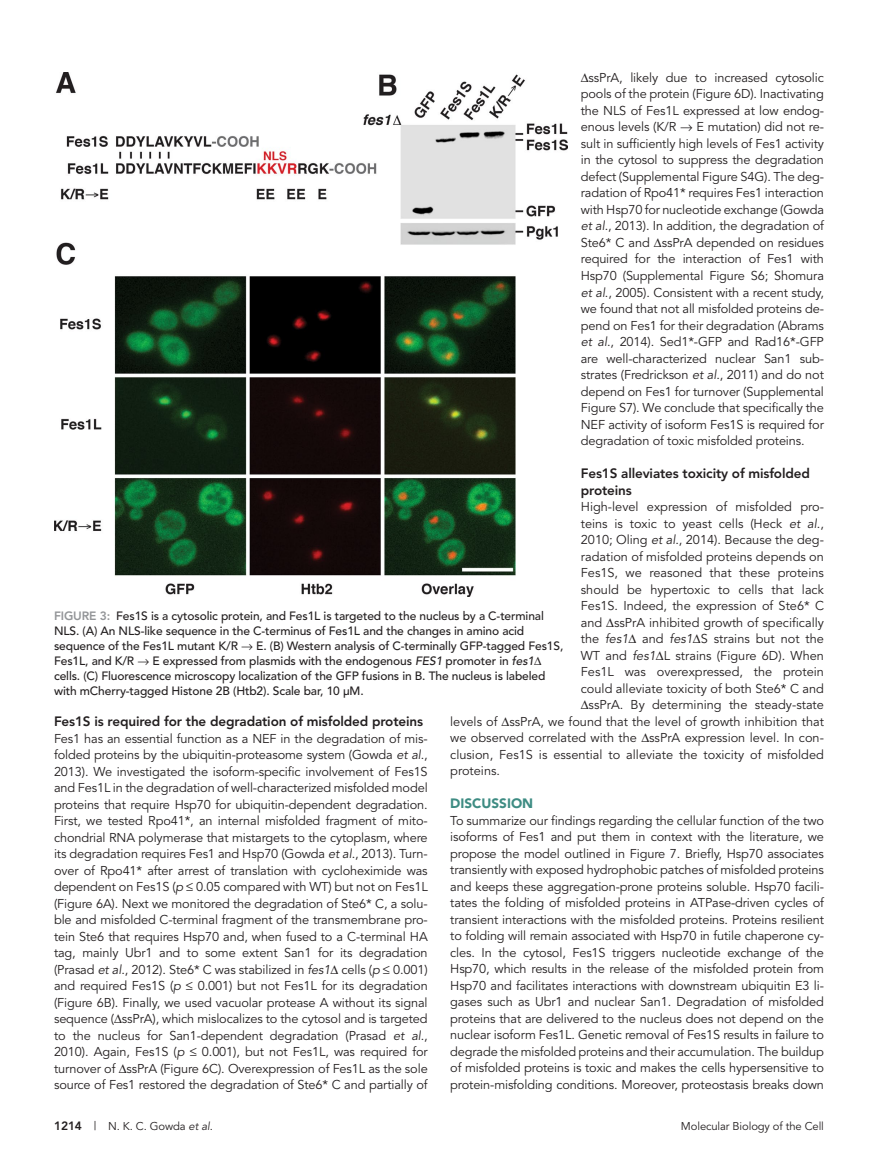
<style>
.page{position:relative;width:878px;height:1175px;background:#fff}
.page>*{position:absolute;margin:0;border:0;box-sizing:border-box;transform-origin:0 0}
.t1{font:800 13.5px/16.5px "Avenir";letter-spacing:-.01em;color:#231f20}
.t2{font:900 13.5px "Avenir";color:#3e8c83}
.ParaFL{font:12.75px/16.5px "Avenir";color:#231f20;text-align:justify}
.FigCaption{font:500 12px/15px "Avenir";letter-spacing:-.01em;color:#231f20}
.t3{font:11.25px "Avenir";letter-spacing:-.01em;color:#231f20}
.s1{font-style:italic}
.s2{font-weight:800;color:#939598}
.s3{font-weight:800;font-size:12px}
.s4{font-size:12px}
</style>
<div class="page">
<img style="left:54px;top:72px;width:513px;height:524px">
<p class="ParaFL" style="left:580px;top:70px;width:245px;text-indent:8px">ssPrA, likely due to increased cytosolic pools of the protein (Figure 6D). Inactivating the NLS of Fes1L expressed at low endog&shy;enous levels (K/R → E mutation) did not re&shy;sult in sufficiently high levels of Fes1 activity in the cytosol to suppress the degradation defect (Supplemental Figure S4G). The deg&shy;radation of Rpo41* requires Fes1 interaction with Hsp70 for nucleotide exchange (Gowda <span class="s1">et al</span>., 2013). In addition, the degradation of Ste6* C and ssPrA depended on residues required for the interaction of Fes1 with Hsp70 (Supplemental Figure S6; Shomura <span class="s1">et al</span>., 2005). Consistent with a recent study, we found that not all misfolded proteins de&shy;pend on Fes1 for their degradation (Abrams <span class="s1">et al</span>., 2014). Sed1*-GFP and Rad16*-GFP are well-characterized nuclear San1 sub&shy;strates (Fredrickson <span class="s1">et al</span>., 2011) and do not depend on Fes1 for turnover (Supplemental Figure S7). We conclude that specifically the NEF activity of isoform Fes1S is required for degradation of toxic misfolded proteins.</p>
<h2 class="t1" style="left:580px;top:465px;width:231px">Fes1S alleviates toxicity of misfolded proteins</h2>
<p class="ParaFL" style="left:580px;top:499px;width:245px">High-level expression of misfolded pro-</p>
<p class="ParaFL" style="left:580px;top:515px;width:244px">teins is toxic to yeast cells (Heck <span class="s1">et al</span>.,</p>
<p class="ParaFL" style="left:580px;top:532px;width:245px">2010; Oling <span class="s1">et al</span>., 2014). Because the deg-</p>
<p class="ParaFL" style="left:580px;top:548px;width:245px">radation of misfolded proteins depends on</p>
<p class="ParaFL" style="left:580px;top:565px;width:245px">Fes1S, we reasoned that these proteins</p>
<p class="ParaFL" style="left:580px;top:581px;width:244px">should be hypertoxic to cells that lack</p>
<p class="ParaFL" style="left:580px;top:598px;width:245px">Fes1S. Indeed, the expression of Ste6* C</p>
<p class="ParaFL" style="left:580px;top:614px;width:245px">and ssPrA inhibited growth of specifically</p>
<p class="ParaFL" style="left:580px;top:631px;width:245px">the <span class="s1">fes1</span> and <span class="s1">fes1</span> S strains but not the</p>
<p class="ParaFL" style="left:580px;top:647px;width:245px">WT and <span class="s1">fes1</span> L strains (Figure 6D). When</p>
<p class="ParaFL" style="left:580px;top:664px;width:245px">Fes1L was overexpressed, the protein</p>
<p class="ParaFL" style="left:580px;top:680px;width:245px">could alleviate toxicity of both Ste6* C and</p>
<p class="ParaFL" style="left:588px;top:697px;width:237px">ssPrA. By determining the steady-state</p>
<p class="ParaFL" style="left:450px;top:713px;width:375px">levels of ssPrA, we found that the level of growth inhibition that</p>
<p class="ParaFL" style="left:450px;top:730px;width:375px">we observed correlated with the ssPrA expression level. In con-</p>
<p class="ParaFL" style="left:450px;top:746px;width:375px">clusion, Fes1S is essential to alleviate the toxicity of misfolded</p>
<p class="ParaFL" style="left:450px;top:763px;width:51px">proteins.</p>
<h1 class="t2" style="left:450px;top:795px;width:84px">DISCUSSION</h1>
<p class="ParaFL" style="left:450px;top:812px;width:375px">To summarize our findings regarding the cellular function of the two isoforms of Fes1 and put them in context with the literature, we propose the model outlined in Figure 7. Briefly, Hsp70 associates transiently with exposed hydrophobic patches of misfolded proteins and keeps these aggregation-prone proteins soluble. Hsp70 facili&shy;tates the folding of misfolded proteins in ATPase-driven cycles of transient interactions with the misfolded proteins. Proteins resilient to folding will remain associated with Hsp70 in futile chaperone cy&shy;cles. In the cytosol, Fes1S triggers nucleotide exchange of the Hsp70, which results in the release of the misfolded protein from Hsp70 and facilitates interactions with downstream ubiquitin E3 li&shy;gases such as Ubr1 and nuclear San1. Degradation of misfolded proteins that are delivered to the nucleus does not depend on the nuclear isoform Fes1L. Genetic removal of Fes1S results in failure to degrade the misfolded proteins and their accumulation. The buildup of misfolded proteins is toxic and makes the cells hypersensitive to protein-misfolding conditions. Moreover, proteostasis breaks down</p>
<p class="FigCaption" style="left:54px;top:609px;width:511px"><span class="s2">FIGURE 3:</span> Fes1S is a cytosolic protein, and Fes1L is targeted to the nucleus by a C-terminal NLS. (A) An NLS-like sequence in the C-terminus of Fes1L and the changes in amino acid sequence of the Fes1L mutant K/R → E. (B) Western analysis of C-terminally GFP-tagged Fes1S, Fes1L, and K/R → E expressed from plasmids with the endogenous <span class="s1">FES1</span> promoter in <span class="s1">fes1 </span>cells. (C) Fluorescence microscopy localization of the GFP fusions in B. The nucleus is labeled with mCherry-tagged Histone 2B (Htb2). Scale bar, 10 μM.</p>
<h2 class="t1" style="left:54px;top:713px;width:370px">Fes1S is required for the degradation of misfolded proteins</h2>
<p class="ParaFL" style="left:54px;top:730px;width:375px">Fes1 has an essential function as a NEF in the degradation of mis&shy;folded proteins by the ubiquitin-proteasome system (Gowda <span class="s1">et al</span>., 2013). We investigated the isoform-specific involvement of Fes1S and Fes1L in the degradation of well-characterized misfolded model proteins that require Hsp70 for ubiquitin-dependent degradation.<br>First, we tested Rpo41*, an internal misfolded fragment of mito&shy;chondrial RNA polymerase that mistargets to the cytoplasm, where its degradation requires Fes1 and Hsp70 (Gowda <span class="s1">et al</span>., 2013). Turn&shy;over of Rpo41* after arrest of translation with cycloheximide was dependent on Fes1S (<span class="s1">p</span> ≤ 0.05 compared with WT) but not on Fes1L (Figure 6A). Next we monitored the degradation of Ste6* C, a solu&shy;ble and misfolded C-terminal fragment of the transmembrane pro&shy;tein Ste6 that requires Hsp70 and, when fused to a C-terminal HA tag, mainly Ubr1 and to some extent San1 for its degradation (Prasad <span class="s1">et al</span>., 2012). Ste6* C was stabilized in <span class="s1">fes1</span> cells (<span class="s1">p</span> ≤ 0.001) and required Fes1S (<span class="s1">p</span> ≤ 0.001) but not Fes1L for its degradation (Figure 6B). Finally, we used vacuolar protease A without its signal sequence ( ssPrA), which mislocalizes to the cytosol and is targeted to the nucleus for San1-dependent degradation (Prasad <span class="s1">et al</span>., 2010). Again, Fes1S (<span class="s1">p</span> ≤ 0.001), but not Fes1L, was required for turnover of ssPrA (Figure 6C). Overexpression of Fes1L as the sole source of Fes1 restored the degradation of Ste6* C and partially of</p>
<p class="t3" style="left:54px;top:1119px;width:160px"><span class="s3">1214</span> <span class="s4">|</span> N. K. C. Gowda <span class="s1">et al</span>.</p>
<p class="t3" style="left:681px;top:1119px;width:144px">Molecular Biology of the Cell</p>
</div>
